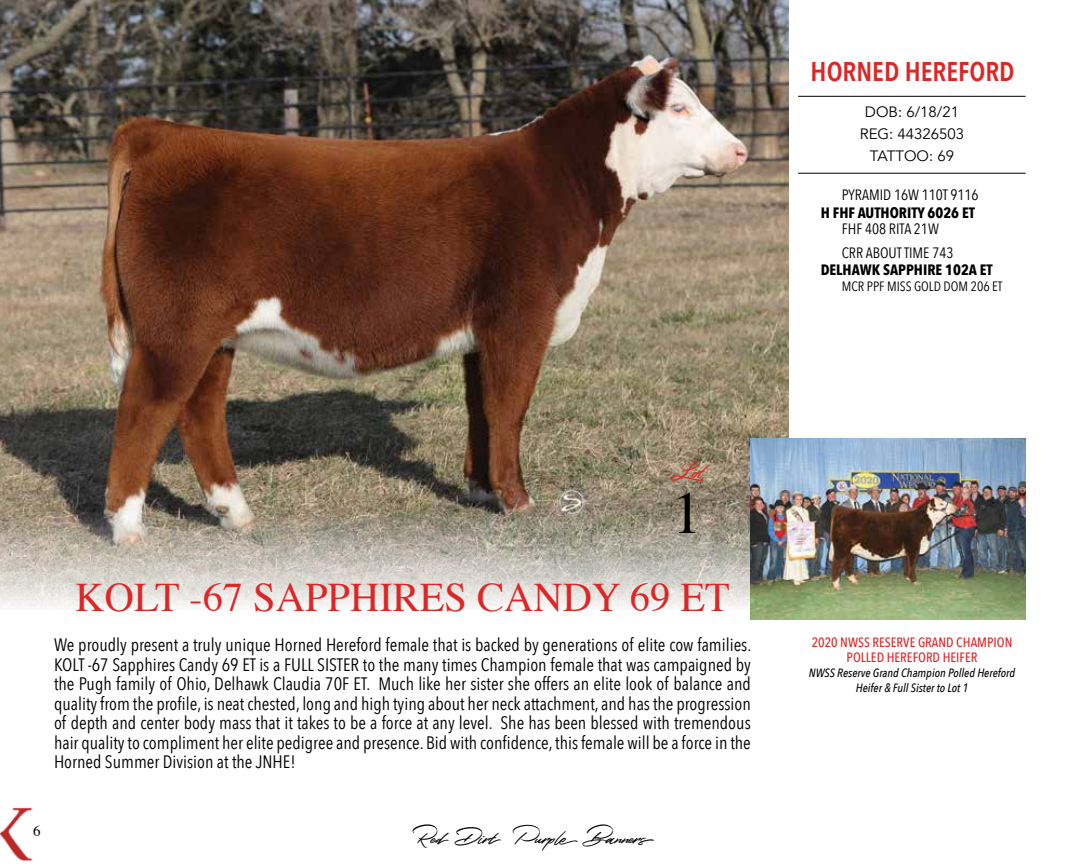
<style>
.page{position:relative;width:1080px;height:864px;background:#fff}
.page>*{position:absolute;margin:0;border:0;box-sizing:border-box;transform-origin:0 0}
.t1{font:60px "Times";color:#000}
.t2{font:40.5px "Times";color:#dc2726}
.t3{font:27px "Colatin";color:#000}
.t4{font:600 27px "Avenir Next Condensed";color:#dc2726}
.t5{font:27px "Colatin";color:#dc2726}
.t6{font:18px/19.5px "Avenir Next Condensed";color:#000;text-align:justify}
.t7{font:15px "Avenir Next Condensed";color:#000}
.t8{font:700 15px "Avenir Next Condensed";color:#000}
.t9{font:15px/21.6px "Avenir";color:#000;text-align:center}
.t10{font:15px "Times";color:#000}
.t11{font:500 13.5px/15px "Avenir Next Condensed";color:#dc2726;text-align:center}
.t12{font:13.5px "Avenir Next Condensed";color:#000}
.t13{font:italic 500 12px/15px "Avenir Next Condensed";color:#000;text-align:center}
</style>
<div class="page">
<img style="left:0;top:807px;width:33px;height:54px">
<img style="left:0;top:0;width:788px;height:609px">
<hr style="left:798px;top:96px;width:228px;height:1px;background:#000">
<hr style="left:798px;top:173px;width:228px;height:1px;background:#000">
<img style="left:751px;top:438px;width:275px;height:181px">
<h3 class="t4" style="left:811px;top:48px;width:205px">HORNED HEREFORD</h3>
<p class="t9" style="left:860px;top:102px;width:106px">DOB: 6/18/21<br>REG: 44326503<br>TATTOO: 69</p>
<h3 class="t5" style="left:671px;top:454px;width:41px">Lot</h3>
<h1 class="t1" style="left:672px;top:457px;width:31px">1</h1>
<p class="t7" style="left:842px;top:182px;width:138px">PYRAMID 16W 110T 9116</p>
<p class="t7" style="left:842px;top:216px;width:99px">FHF 408 RITA 21W</p>
<p class="t8" style="left:821px;top:261px;width:173px">DELHAWK SAPPHIRE 102A ET</p>
<p class="t8" style="left:821px;top:203px;width:156px">H FHF AUTHORITY 6026 ET</p>
<p class="t7" style="left:842px;top:240px;width:113px">CRR ABOUT TIME 743</p>
<p class="t12" style="left:842px;top:275px;width:162px">MCR PPF MISS GOLD DOM 206 ET</p>
<h2 class="t2" style="left:76px;top:560px;width:656px">KOLT -67 SAPPHIRES CANDY 69 ET</h2>
<p class="t6" style="left:54px;top:634px;width:699px">We proudly present a truly unique Horned Hereford female that is backed by generations of elite cow families.<br>KOLT -67 Sapphires Candy 69 ET is a FULL SISTER to the many times Champion female that was campaigned by the Pugh family of Ohio, Delhawk Claudia 70F ET. Much like her sister she offers an elite look of balance and quality from the profile, is neat chested, long and high tying about her neck attachment, and has the progression of depth and center body mass that it takes to be a force at any level. She has been blessed with tremendous hair quality to compliment her elite pedigree and presence. Bid with confidence, this female will be a force in the Horned Summer Division at the JNHE!</p>
<p class="t11" style="left:812px;top:635px;width:202px">2020 NWSS RESERVE GRAND CHAMPION<br>POLLED HEREFORD HEIFER</p>
<p class="t13" style="left:809px;top:665px;width:208px">NWSS Reserve Grand Champion Polled Hereford<br>Heifer &amp; Full Sister to Lot 1</p>
<p class="t10" style="left:33px;top:817px;width:9px">6</p>
<h3 class="t3" style="left:413px;top:820px;width:242px">Red Dirt Purple Banners</h3>
</div>
